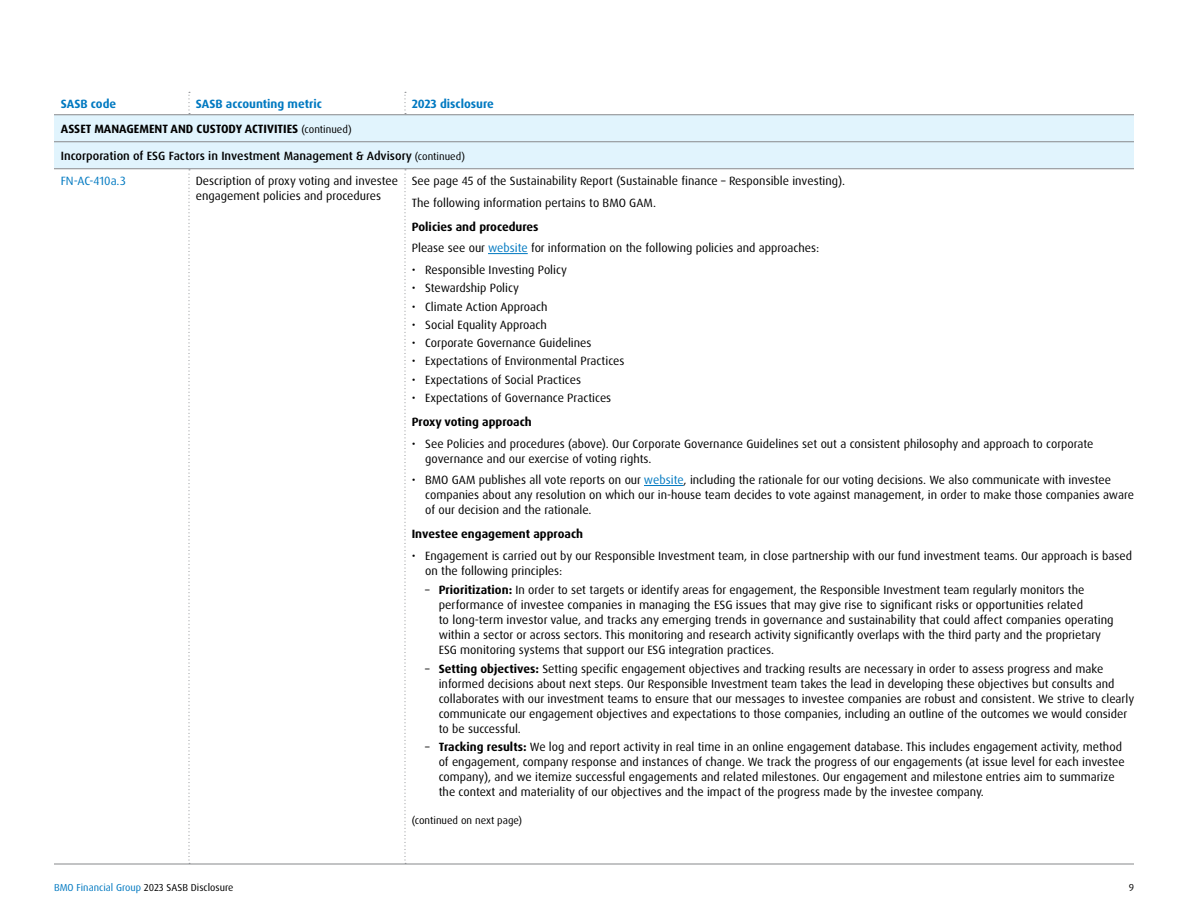
<style>
.page{position:relative;width:1188px;height:918px;background:#fff}
.page>*{position:absolute;margin:0;border:0;box-sizing:border-box;transform-origin:0 0}
.Main_Body{font:12px/15px "Dax Pro";color:#000}
.GRI_SASB_Second_Level_Head__med{font:500 12px "Dax Pro";color:#000}
.GRI_SASB_Heading_within_table_Black{font:700 12px "Dax Pro";color:#000}
.GRI_SASB_First_Level_Head__caps{font:700 12px "Dax Pro";color:#000}
.GRI_SASB_Running_Table_Header{font:700 12px "Dax Pro";color:#0079c1}
.GRI_SASB_Table_Disclosure_Code{font:12px "Dax Pro";color:#0079c1}
.GRI_SASB_Table_7pt{font:10.5px "Dax Pro";color:#000}
.t1{font:10.2px "Dax Pro";color:#000}
.s1{font-weight:400;font-size:10.5px}
.s2{color:#0079c1}
.s3{font-weight:700}
</style>
<div class="page">
<hr style="left:54px;top:863px;width:1080px;height:2px;background:#939598">
<div style="left:54px;top:115px;width:1080px;height:53px;background:#e1f4fd"></div>
<hr style="left:54px;top:114px;width:135px;height:1px;background:#939598">
<hr style="left:189px;top:114px;width:216px;height:1px;background:#939598">
<hr style="left:405px;top:114px;width:729px;height:1px;background:#939598">
<svg style="left:188px;top:92px;width:2px;height:22px"></svg>
<svg style="left:404px;top:92px;width:2px;height:22px"></svg>
<svg style="left:188px;top:169px;width:2px;height:695px"></svg>
<svg style="left:404px;top:169px;width:2px;height:695px"></svg>
<hr style="left:54px;top:141px;width:135px;height:1px;background:#939598">
<hr style="left:189px;top:141px;width:216px;height:1px;background:#939598">
<hr style="left:405px;top:141px;width:729px;height:1px;background:#939598">
<hr style="left:54px;top:168px;width:135px;height:1px;background:#939598">
<hr style="left:189px;top:168px;width:216px;height:1px;background:#939598">
<hr style="left:405px;top:168px;width:729px;height:1px;background:#939598">
<hr style="left:488px;top:253px;width:40px;height:1px;background:#0079c1">
<hr style="left:644px;top:485px;width:40px;height:1px;background:#0079c1">
<p class="GRI_SASB_Running_Table_Header" style="left:61px;top:96px;width:57px">SASB code</p>
<p class="GRI_SASB_Running_Table_Header" style="left:196px;top:96px;width:128px">SASB accounting metric</p>
<p class="GRI_SASB_Running_Table_Header" style="left:412px;top:96px;width:84px">2023 disclosure</p>
<p class="GRI_SASB_First_Level_Head__caps" style="left:61px;top:121px;width:293px">ASSET MANAGEMENT AND CUSTODY ACTIVITIES <span class="s1">(continued)</span></p>
<p class="GRI_SASB_Second_Level_Head__med" style="left:61px;top:148px;width:406px">Incorporation of ESG Factors in Investment Management &amp; Advisory <span class="s1">(continued)</span></p>
<p class="GRI_SASB_Table_Disclosure_Code" style="left:61px;top:173px;width:67px">FN-AC-410a.3</p>
<p class="Main_Body" style="left:196px;top:173px;width:204px">Description of proxy voting and investee engagement policies and procedures</p>
<p class="Main_Body" style="left:412px;top:173px;width:435px">See page 45 of the Sustainability Report (Sustainable finance – Responsible investing).</p>
<p class="Main_Body" style="left:412px;top:195px;width:246px">The following information pertains to BMO GAM.</p>
<p class="GRI_SASB_Heading_within_table_Black" style="left:412px;top:219px;width:128px">Policies and procedures</p>
<p class="Main_Body" style="left:412px;top:241px;width:409px">Please see our <span class="s2">website</span> for information on the following policies and approaches:</p>
<p class="Main_Body" style="left:412px;top:263px;width:157px">• Responsible Investing Policy</p>
<p class="Main_Body" style="left:412px;top:281px;width:109px">• Stewardship Policy</p>
<p class="Main_Body" style="left:412px;top:299px;width:137px">• Climate Action Approach</p>
<p class="Main_Body" style="left:412px;top:317px;width:137px">• Social Equality Approach</p>
<p class="Main_Body" style="left:412px;top:335px;width:181px">• Corporate Governance Guidelines</p>
<p class="Main_Body" style="left:412px;top:354px;width:214px">• Expectations of Environmental Practices</p>
<p class="Main_Body" style="left:412px;top:372px;width:171px">• Expectations of Social Practices</p>
<p class="Main_Body" style="left:412px;top:390px;width:201px">• Expectations of Governance Practices</p>
<p class="GRI_SASB_Heading_within_table_Black" style="left:412px;top:414px;width:122px">Proxy voting approach</p>
<p class="Main_Body" style="left:425px;top:436px;width:670px;text-indent:-14px">• See Policies and procedures (above). Our Corporate Governance Guidelines set out a consistent philosophy and approach to corporate governance and our exercise of voting rights.</p>
<p class="Main_Body" style="left:425px;top:473px;width:710px;text-indent:-14px">• BMO GAM publishes all vote reports on our <span class="s2">website</span>, including the rationale for our voting decisions. We also communicate with investee companies about any resolution on which our in-house team decides to vote against management, in order to make those companies aware of our decision and the rationale.</p>
<p class="GRI_SASB_Heading_within_table_Black" style="left:412px;top:526px;width:173px">Investee engagement approach</p>
<p class="Main_Body" style="left:425px;top:548px;width:708px;text-indent:-14px">• Engagement is carried out by our Responsible Investment team, in close partnership with our fund investment teams. Our approach is based on the following principles:</p>
<p class="Main_Body" style="left:439px;top:582px;width:677px;text-indent:-14px">– <span class="s3">Prioritization:</span> In order to set targets or identify areas for engagement, the Responsible Investment team regularly monitors the performance of investee companies in managing the ESG issues that may give rise to significant risks or opportunities related<br>to long-term investor value, and tracks any emerging trends in governance and sustainability that could affect companies operating within a sector or across sectors. This monitoring and research activity significantly overlaps with the third party and the proprietary ESG monitoring systems that support our ESG integration practices.</p>
<p class="Main_Body" style="left:439px;top:661px;width:697px;text-indent:-14px">– <span class="s3">Setting objectives:</span> Setting specific engagement objectives and tracking results are necessary in order to assess progress and make informed decisions about next steps. Our Responsible Investment team takes the lead in developing these objectives but consults and collaborates with our investment teams to ensure that our messages to investee companies are robust and consistent. We strive to clearly communicate our engagement objectives and expectations to those companies, including an outline of the outcomes we would consider to be successful.</p>
<p class="Main_Body" style="left:439px;top:740px;width:687px;text-indent:-14px">– <span class="s3">Tracking results:</span> We log and report activity in real time in an online engagement database. This includes engagement activity, method of engagement, company response and instances of change. We track the progress of our engagements (at issue level for each investee company), and we itemize successful engagements and related milestones. Our engagement and milestone entries aim to summarize the context and materiality of our objectives and the impact of the progress made by the investee company.</p>
<p class="GRI_SASB_Table_7pt" style="left:412px;top:814px;width:112px">(continued on next page)</p>
<p class="t1" style="left:54px;top:881px;width:181px"><span class="s2">BMO Financial Group</span> 2023 SASB Disclosure</p>
<p class="t1" style="left:1129px;top:881px;width:7px">9</p>
</div>
